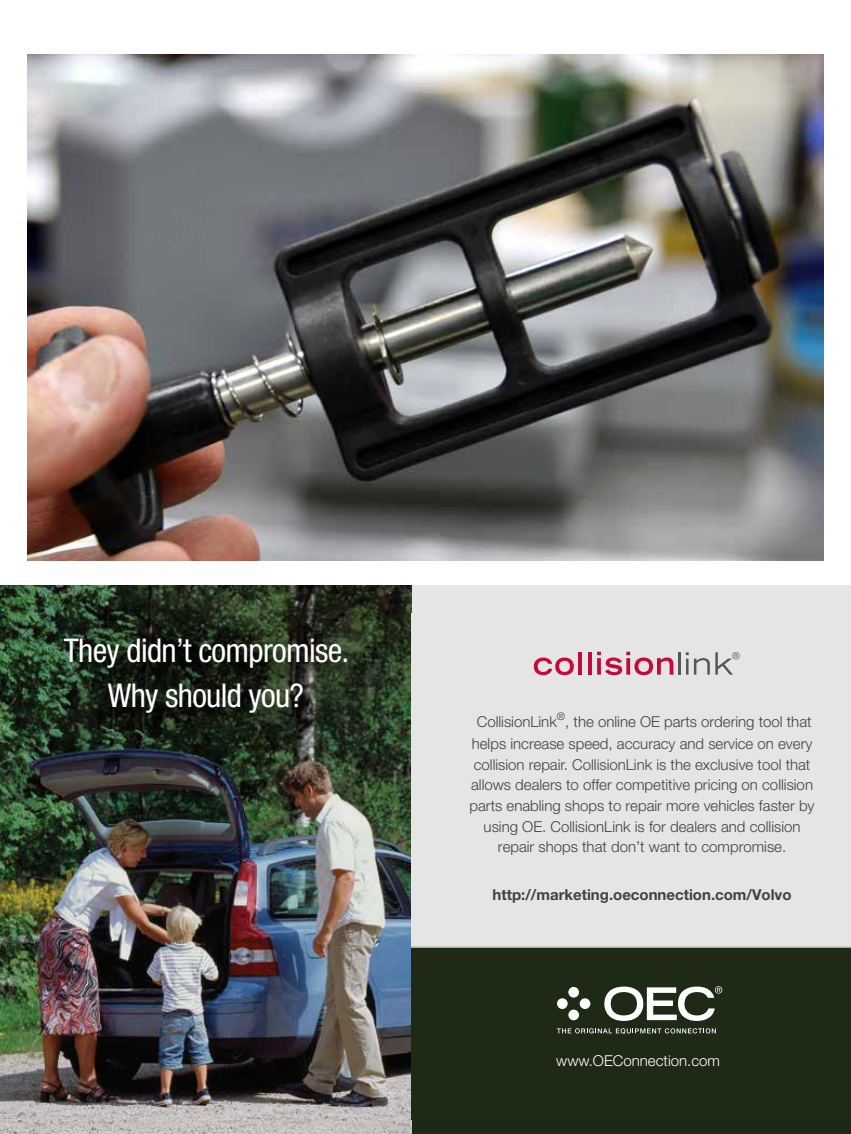
<style>
.page{position:relative;width:851px;height:1134px;background:#fff}
.page>*{position:absolute;margin:0;border:0;box-sizing:border-box;transform-origin:0 0}
.t1{font:condensed 32.7px "Helvetica Neue LT Std";letter-spacing:-.02em;color:#fff}
.t2{font:300 15px "Helvetica Neue LT Std";color:#414042}
.t3{font:700 15px "Helvetica Neue LT Std";color:#414042}
.t4{font:300 15px "Helvetica Neue LT Std";color:#fff}
.t5{font:300 10.5px "Helvetica Neue LT Std";color:#414042}
</style>
<div class="page">
<img style="left:27px;top:54px;width:797px;height:507px">
<div style="left:2px;top:585px;width:848px;height:525px;background:#e5e6e7"></div>
<div style="left:2px;top:1027px;width:848px;height:107px;background:#1d2817"></div>
<img style="left:0;top:586px;width:412px;height:548px">
<div style="left:110px;top:684px;width:208px;height:44px;background:#000;opacity:.75"></div>
<div style="left:65px;top:639px;width:298px;height:44px;background:#000;opacity:.75"></div>
<div style="left:412px;top:613px;width:438px;height:507px;background:#1e2916"></div>
<div style="left:412px;top:613px;width:438px;height:335px;background:#e5e5e5"></div>
<svg style="left:533px;top:658px;width:40px;height:17px"></svg>
<hr style="left:578px;top:652px;width:4px;height:23px;background:#c6093b">
<svg style="left:587px;top:652px;width:4px;height:23px"></svg>
<svg style="left:597px;top:652px;width:76px;height:23px;background:#d995a7"></svg>
<hr style="left:678px;top:652px;width:2px;height:23px;background:#55565a">
<svg style="left:685px;top:652px;width:3px;height:23px"></svg>
<svg style="left:694px;top:658px;width:15px;height:17px"></svg>
<svg style="left:715px;top:652px;width:24px;height:23px"></svg>
<div style="left:568px;top:987px;width:11px;height:11px;background:#fff;border-radius:50%"></div>
<div style="left:557px;top:998px;width:10px;height:11px;background:#fff;border-radius:50%"></div>
<div style="left:579px;top:998px;width:11px;height:11px;background:#fff;border-radius:50%"></div>
<div style="left:568px;top:1010px;width:11px;height:10px;background:#fff;border-radius:50%"></div>
<svg style="left:604px;top:986px;width:118px;height:35px"></svg>
<svg style="left:557px;top:1028px;width:158px;height:6px"></svg>
<p class="t1" style="left:64px;top:631px;width:287px">They didn’t compromise.</p>
<p class="t1" style="left:108px;top:676px;width:198px">Why should you?</p>
<p class="t2" style="left:477px;top:713px;width:81px">CollisionLink</p>
<p class="t5" style="left:557px;top:710px;width:10px">®</p>
<p class="t2" style="left:565px;top:713px;width:248px">, the online OE parts ordering tool that</p>
<p class="t2" style="left:472px;top:734px;width:342px">helps increase speed, accuracy and service on every</p>
<p class="t2" style="left:474px;top:755px;width:338px">collision repair. CollisionLink is the exclusive tool that</p>
<p class="t2" style="left:471px;top:776px;width:343px">allows dealers to offer competitive pricing on collision</p>
<p class="t2" style="left:469px;top:797px;width:346px">parts enabling shops to repair more vehicles faster by</p>
<p class="t2" style="left:483px;top:817px;width:318px">using OE. CollisionLink is for dealers and collision</p>
<p class="t2" style="left:498px;top:838px;width:290px">repair shops that don’t want to compromise.</p>
<p class="t3" style="left:492px;top:885px;width:300px">http://marketing.oeconnection.com/Volvo</p>
<p class="t4" style="left:556px;top:1051px;width:165px">www.OEConnection.com</p>
</div>
